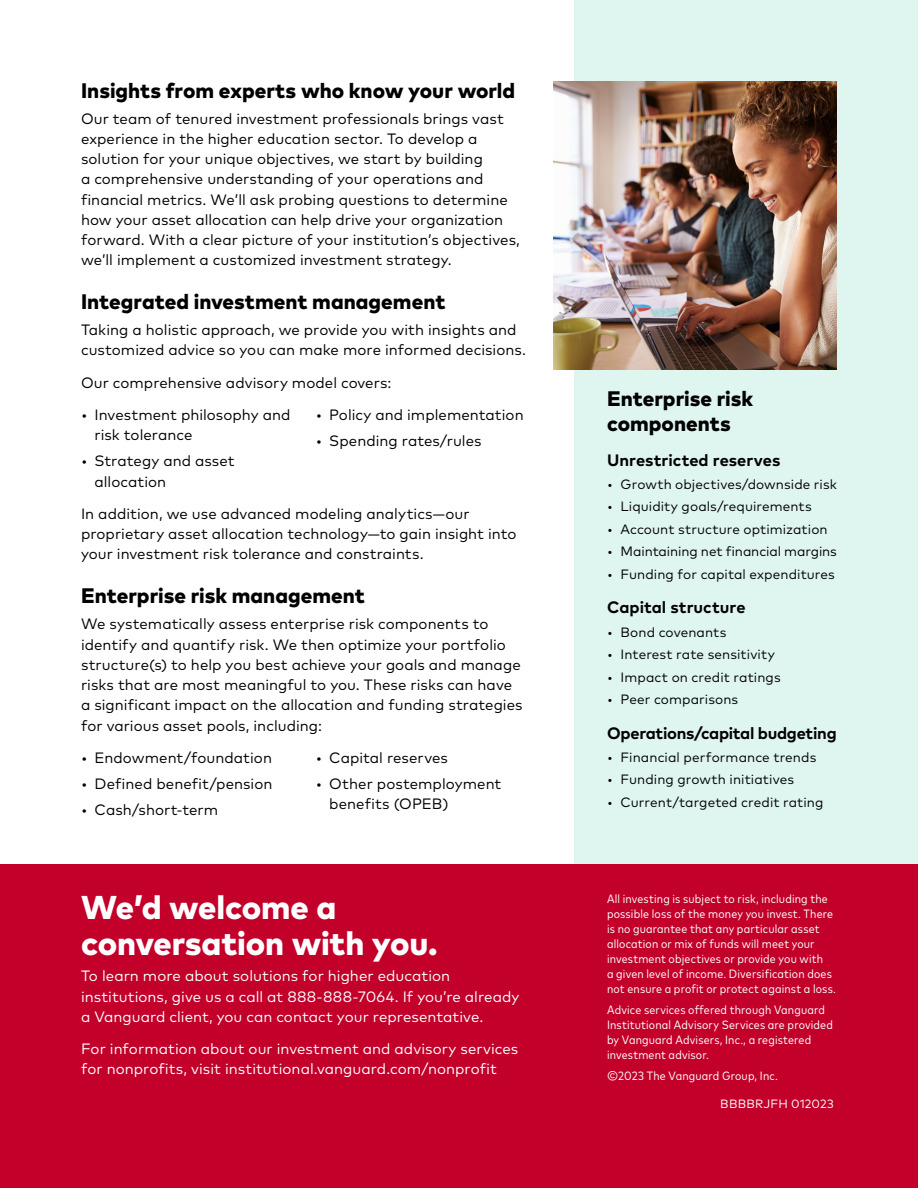
<style>
.page{position:relative;width:918px;height:1188px;background:#fff}
.page>*{position:absolute;margin:0;border:0;box-sizing:border-box;transform-origin:0 0}
.A_Headline{font:800 33px/36px "Mark Pro";letter-spacing:-.005em;color:#fff}
.A_Headline-2{font:800 21px/25.2px "Mark Pro";color:#000}
.C_Headline{font:700 16.5px "Mark Pro";letter-spacing:-.005em;color:#000}
.Body_Text{font:15px/20.2px "Mark Pro";letter-spacing:.005em;color:#000}
.Body_Text-2{font:15px/20.2px "Mark Pro";letter-spacing:.005em;color:#fff}
.t1{font:13.5px "Mark Pro";letter-spacing:.005em;color:#000}
.Disclosure_Narrow{font:condensed 12px/15px "Mark Pro";letter-spacing:.015em;color:#fff}
.Disclosure_Narrow-2{font:12px "Mark Pro";letter-spacing:.02em;color:#fff}
</style>
<div class="page">
<div style="left:574px;top:0;width:344px;height:1188px;background:#def5f0"></div>
<div style="left:0;top:865px;width:918px;height:323px;background:#c20029"></div>
<img style="left:554px;top:81px;width:283px;height:288px">
<h2 class="A_Headline-2" style="left:81px;top:76px;width:436px">Insights from experts who know your world</h2>
<p class="Body_Text" style="left:81px;top:107px;width:441px">Our team of tenured investment professionals brings vast experience in the higher education sector. To develop a solution for your unique objectives, we start by building<br>a comprehensive understanding of your operations and financial metrics. We’ll ask probing questions to determine how your asset allocation can help drive your organization forward. With a clear picture of your institution’s objectives, we’ll implement a customized investment strategy.</p>
<h2 class="A_Headline-2" style="left:81px;top:287px;width:366px">Integrated investment management</h2>
<p class="Body_Text" style="left:81px;top:319px;width:447px">Taking a holistic approach, we provide you with insights and customized advice so you can make more informed decisions.</p>
<p class="Body_Text" style="left:81px;top:371px;width:312px">Our comprehensive advisory model covers:</p>
<p class="Body_Text" style="left:94px;top:403px;width:197px;text-indent:-14px">• Investment philosophy and risk tolerance</p>
<p class="Body_Text" style="left:94px;top:450px;width:142px;text-indent:-14px">• Strategy and asset allocation</p>
<p class="Body_Text" style="left:316px;top:403px;width:209px">• Policy and implementation</p>
<p class="Body_Text" style="left:316px;top:430px;width:167px">• Spending rates/rules</p>
<p class="Body_Text" style="left:81px;top:502px;width:437px">In addition, we use advanced modeling analytics—our proprietary asset allocation technology—to gain insight into your investment risk tolerance and constraints.</p>
<h2 class="A_Headline-2" style="left:81px;top:582px;width:285px">Enterprise risk management</h2>
<p class="Body_Text" style="left:81px;top:613px;width:443px">We systematically assess enterprise risk components to identify and quantify risk. We then optimize your portfolio structure(s) to help you best achieve your goals and manage risks that are most meaningful to you. These risks can have a significant impact on the allocation and funding strategies for various asset pools, including:</p>
<p class="Body_Text" style="left:81px;top:746px;width:193px">• Endowment/foundation</p>
<p class="Body_Text" style="left:81px;top:772px;width:193px">• Defined benefit/pension</p>
<p class="Body_Text" style="left:81px;top:799px;width:139px">• Cash/short-term</p>
<p class="Body_Text" style="left:316px;top:746px;width:134px">• Capital reserves</p>
<p class="Body_Text" style="left:329px;top:772px;width:174px;text-indent:-14px">• Other postemployment benefits (OPEB)</p>
<h2 class="A_Headline" style="left:81px;top:887px;width:358px">We’d welcome a conversation with you.</h2>
<p class="Body_Text-2" style="left:81px;top:965px;width:440px">To learn more about solutions for higher education institutions, give us a call at 888-888-7064. If you’re already a Vanguard client, you can contact your representative.</p>
<p class="Body_Text-2" style="left:81px;top:1038px;width:439px">For information about our investment and advisory services for nonprofits, visit institutional.vanguard.com/nonprofit</p>
<h2 class="A_Headline-2" style="left:607px;top:384px;width:148px">Enterprise risk components</h2>
<h3 class="C_Headline" style="left:607px;top:447px;width:175px">Unrestricted reserves</h3>
<p class="t1" style="left:607px;top:474px;width:231px">• Growth objectives/downside risk</p>
<p class="t1" style="left:607px;top:496px;width:206px">• Liquidity goals/requirements</p>
<p class="t1" style="left:607px;top:519px;width:222px">• Account structure optimization</p>
<p class="t1" style="left:607px;top:541px;width:231px">• Maintaining net financial margins</p>
<p class="t1" style="left:607px;top:564px;width:229px">• Funding for capital expenditures</p>
<h3 class="C_Headline" style="left:607px;top:595px;width:140px">Capital structure</h3>
<p class="t1" style="left:607px;top:622px;width:121px">• Bond covenants</p>
<p class="t1" style="left:607px;top:644px;width:169px">• Interest rate sensitivity</p>
<p class="t1" style="left:607px;top:667px;width:175px">• Impact on credit ratings</p>
<p class="t1" style="left:607px;top:689px;width:133px">• Peer comparisons</p>
<h3 class="C_Headline" style="left:607px;top:720px;width:231px">Operations/capital budgeting</h3>
<p class="t1" style="left:607px;top:747px;width:211px">• Financial performance trends</p>
<p class="t1" style="left:607px;top:769px;width:189px">• Funding growth initiatives</p>
<p class="t1" style="left:607px;top:792px;width:218px">• Current/targeted credit rating</p>
<p class="Disclosure_Narrow" style="left:607px;top:890px;width:230px">All investing is subject to risk, including the possible loss of the money you invest. There is no guarantee that any particular asset allocation or mix of funds will meet your investment objectives or provide you with<br>a given level of income. Diversification does not ensure a profit or protect against a loss.</p>
<p class="Disclosure_Narrow" style="left:607px;top:1001px;width:227px">Advice services offered through Vanguard Institutional Advisory Services are provided by Vanguard Advisers, Inc., a registered investment advisor.</p>
<p class="Disclosure_Narrow" style="left:607px;top:1067px;width:172px">©2023 The Vanguard Group, Inc.</p>
<p class="Disclosure_Narrow-2" style="left:720px;top:1095px;width:115px">BBBBRJFH 012023</p>
</div>
